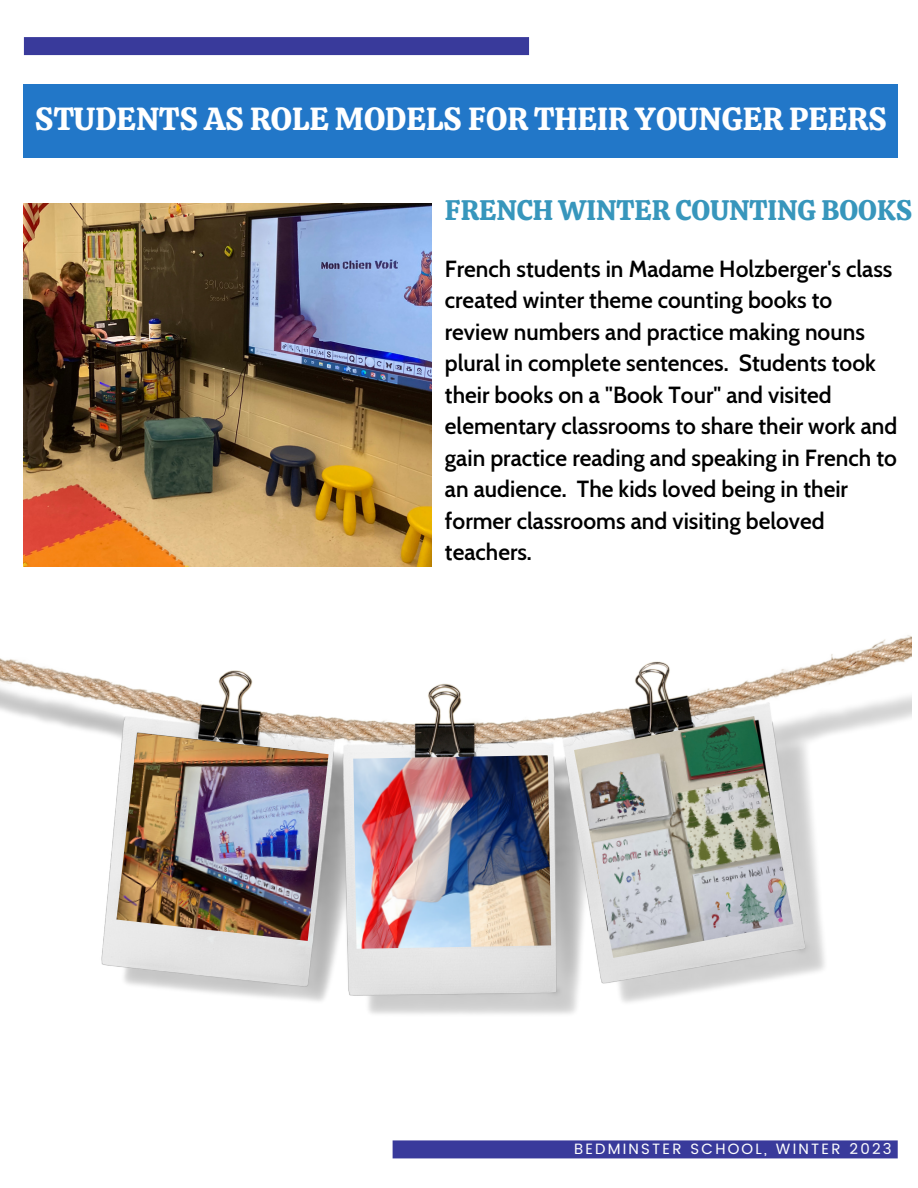
<style>
.page{position:relative;width:918px;height:1188px;background:#fff}
.page>*{position:absolute;margin:0;border:0;box-sizing:border-box;transform-origin:0 0}
.t1{font:31.8px "Calistoga";color:#fff}
.t2{font:28.2px "Calistoga";color:#3796bc}
.t3{font:600 22.8px/31.5px "Cabin";color:#000}
.t4{font:14.85px "Poppins";letter-spacing:.15em;color:#fff}
</style>
<div class="page">
<div style="left:24px;top:84px;width:874px;height:73px;background:#2277c8"></div>
<div style="left:24px;top:37px;width:505px;height:18px;background:#393a9b"></div>
<div style="left:393px;top:1140px;width:505px;height:18px;background:#393a9b"></div>
<img style="left:0;top:635px;width:911px;height:379px">
<img style="left:116px;top:733px;width:213px;height:208px">
<img style="left:574px;top:716px;width:219px;height:242px">
<img style="left:24px;top:204px;width:407px;height:363px">
<img style="left:353px;top:755px;width:198px;height:194px">
<h1 class="t1" style="left:35px;top:98px;width:854px">STUDENTS AS ROLE MODELS FOR THEIR YOUNGER PEERS</h1>
<p class="t2" style="left:445px;top:192px;width:469px">FRENCH WINTER COUNTING BOOKS</p>
<p class="t3" style="left:445px;top:253px;width:454px">French students in Madame Holzberger's class created winter theme counting books to review numbers and practice making nouns plural in complete sentences. Students took their books on a "Book Tour" and visited elementary classrooms to share their work and gain practice reading and speaking in French to an audience. The kids loved being in their former classrooms and visiting beloved teachers.</p>
<p class="t4" style="left:574px;top:1140px;width:319px">BEDMINSTER SCHOOL, WINTER 2023</p>
</div>
